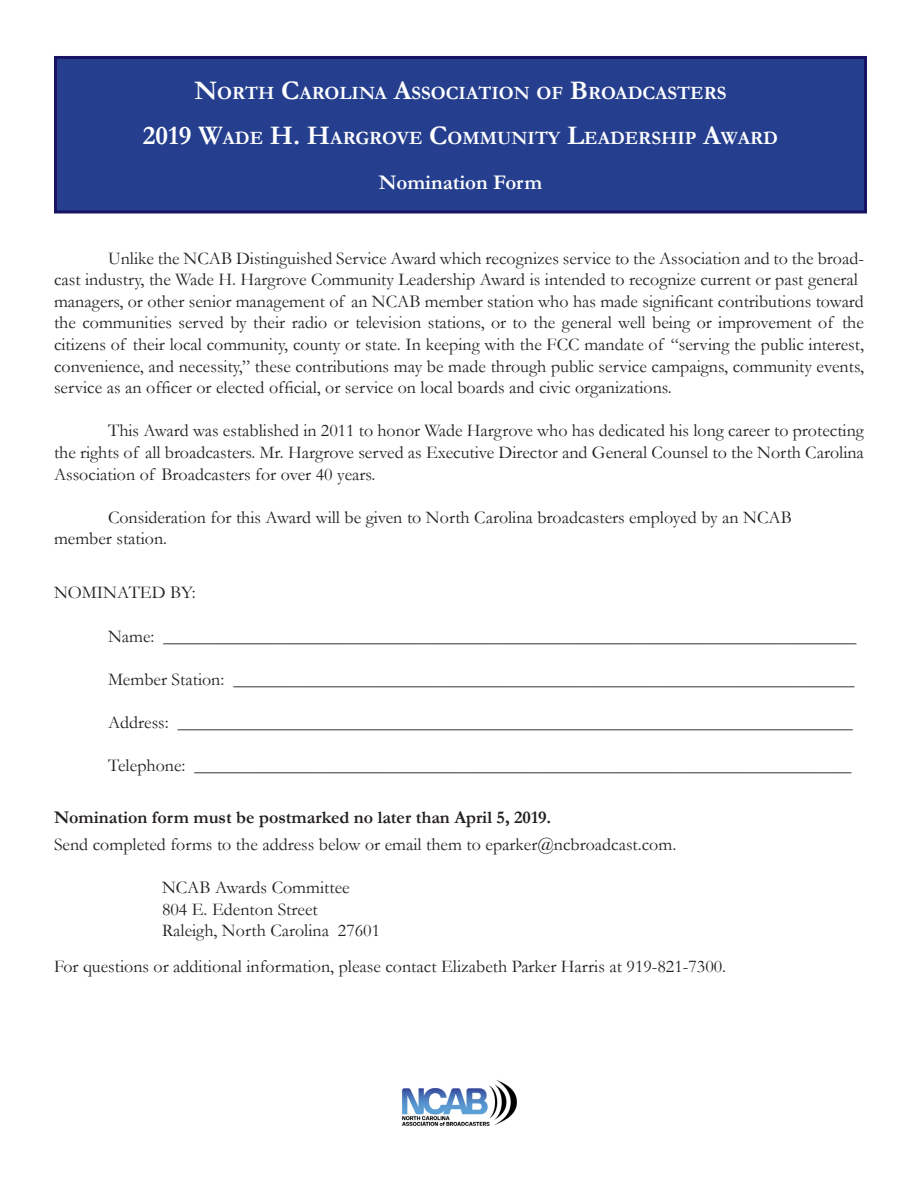
<style>
.page{position:relative;width:918px;height:1188px;background:#fff}
.page>*{position:absolute;margin:0;border:0;box-sizing:border-box;transform-origin:0 0}
.t1{font:700 21px "Garamond";color:#fff}
.t2{font:700 18.9px "Garamond";color:#fff}
.t3{font:18px/21.6px "Garamond";color:#231f20;text-align:justify}
.t4{font:700 18px "Garamond";color:#231f20}
.s1{font-size:27px}
</style>
<div class="page">
<div style="left:56px;top:57px;width:810px;height:155px;background:#253f8e"></div>
<div style="left:54px;top:56px;width:813px;height:157px;border:3px solid #191364"></div>
<img style="left:402px;top:1079px;width:115px;height:48px">
<p class="t2" style="left:194px;top:82px;width:534px"><span class="s1">N</span>ORTH <span class="s1">C</span>AROLINA <span class="s1">A</span>SSOCIATION OF <span class="s1">B</span>ROADCASTERS</p>
<p class="t2" style="left:143px;top:127px;width:637px"><span class="s1">2019 W</span>ADE <span class="s1">H. H</span>ARGROVE <span class="s1">C</span>OMMUNITY <span class="s1">L</span>EADERSHIP <span class="s1">A</span>WARD</p>
<p class="t1" style="left:379px;top:170px;width:165px">Nomination Form</p>
<p class="t3" style="left:54px;top:247px;width:812px;text-indent:54px">Unlike the NCAB Distinguished Service Award which recognizes service to the Association and to the broad&shy;cast industry, the Wade H. Hargrove Community Leadership Award is intended to recognize current or past general</p>
<p class="t3" style="left:54px;top:290px;width:812px">managers, or other senior management of an NCAB member station who has made significant contributions toward the communities served by their radio or television stations, or to the general well being or improvement of the citizens of their local community, county or state. In keeping with the FCC mandate of “serving the public interest, convenience, and necessity,” these contributions may be made through public service campaigns, community events, service as an officer or elected official, or service on local boards and civic organizations.</p>
<p class="t3" style="left:54px;top:420px;width:811px;text-indent:54px">This Award was established in 2011 to honor Wade Hargrove who has dedicated his long career to protecting the rights of all broadcasters. Mr. Hargrove served as Executive Director and General Counsel to the North Carolina Association of Broadcasters for over 40 years.</p>
<p class="t3" style="left:108px;top:506px;width:685px">Consideration for this Award will be given to North Carolina broadcasters employed by an NCAB</p>
<p class="t3" style="left:54px;top:528px;width:115px">member station.</p>
<p class="t3" style="left:54px;top:582px;width:143px">NOMINATED BY:</p>
<p class="t3" style="left:108px;top:625px;width:750px">Name: _____________________________________________________________________________</p>
<p class="t3" style="left:108px;top:668px;width:748px">Member Station: _____________________________________________________________________</p>
<p class="t3" style="left:108px;top:711px;width:746px">Address: ___________________________________________________________________________</p>
<p class="t3" style="left:108px;top:755px;width:745px">Telephone: _________________________________________________________________________</p>
<p class="t4" style="left:54px;top:806px;width:499px">Nomination form must be postmarked no later than April 5, 2019.</p>
<p class="t3" style="left:54px;top:833px;width:624px">Send completed forms to the address below or email them to eparker@ncbroadcast.com.</p>
<p class="t3" style="left:162px;top:876px;width:189px">NCAB Awards Committee</p>
<p class="t3" style="left:162px;top:898px;width:157px">804 E. Edenton Street</p>
<p class="t3" style="left:162px;top:920px;width:220px">Raleigh, North Carolina 27601</p>
<p class="t3" style="left:54px;top:956px;width:674px">For questions or additional information, please contact Elizabeth Parker Harris at 919-821-7300.</p>
</div>
